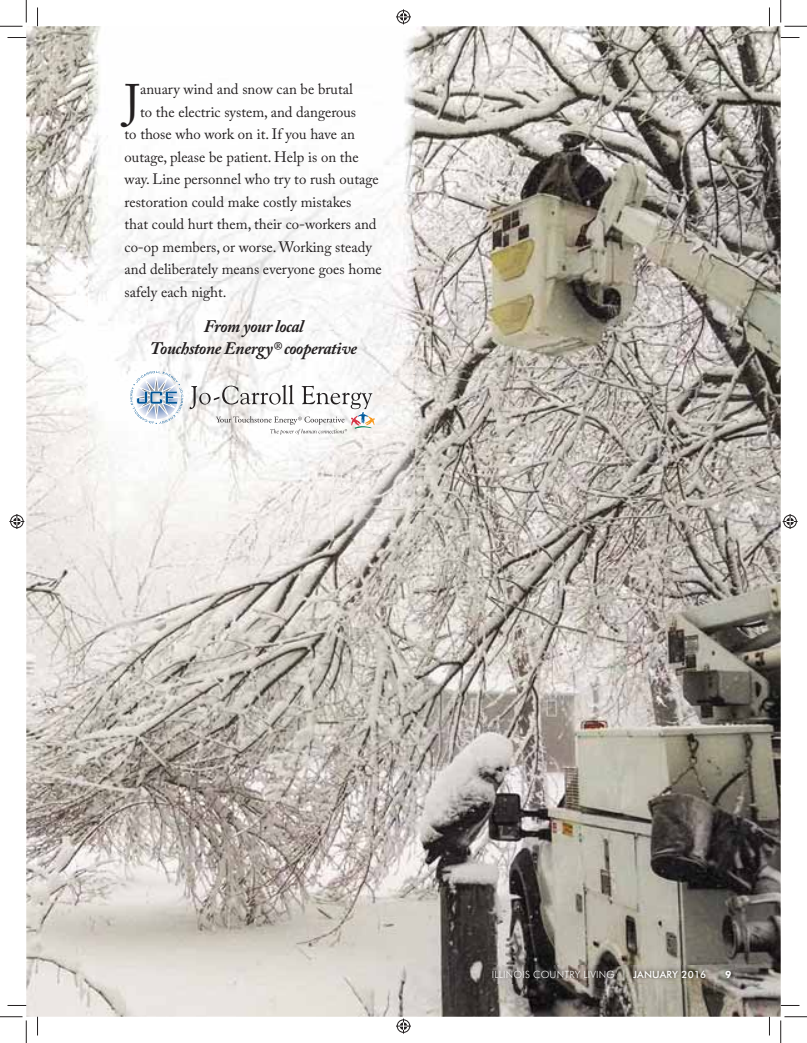
<style>
.page{position:relative;width:807px;height:1043px;background:#fff}
.page>*{position:absolute;margin:0;border:0;box-sizing:border-box;transform-origin:0 0}
.t1{font:46.62px "Adobe Caslon Pro";color:#231f20}
.t2{font:italic 700 17.5px/22.5px "Adobe Caslon Pro";letter-spacing:-.02em;color:#231f20;text-align:center}
.t3{font:15px "Adobe Caslon Pro";color:#231f20}
.t4{font:300 10px "Futura BT";letter-spacing:.02em;color:#fff}
.t5{font:700 10px "Futura BT";color:#fff}
.s1{font-weight:500}
</style>
<div class="page">
<img style="left:26px;top:26px;width:754px;height:990px">
<img style="left:488px;top:965px;width:246px;height:18px">
<img style="left:89px;top:26px;width:325px;height:512px">
<svg style="left:130px;top:371px;width:53px;height:53px"></svg>
<svg style="left:189px;top:385px;width:185px;height:49px"></svg>
<svg style="left:8px;top:37px;width:18px;height:1px"></svg>
<svg style="left:780px;top:37px;width:19px;height:1px"></svg>
<svg style="left:8px;top:1005px;width:18px;height:1px"></svg>
<svg style="left:780px;top:1004px;width:19px;height:2px"></svg>
<svg style="left:37px;top:8px;width:1px;height:18px"></svg>
<svg style="left:37px;top:1016px;width:1px;height:19px"></svg>
<svg style="left:769px;top:8px;width:1px;height:18px"></svg>
<svg style="left:768px;top:1016px;width:2px;height:19px"></svg>
<svg style="left:0;top:0;width:27px;height:27px"></svg>
<svg style="left:0;top:1016px;width:27px;height:26px"></svg>
<svg style="left:780px;top:0;width:26px;height:27px"></svg>
<svg style="left:780px;top:1016px;width:26px;height:26px"></svg>
<svg style="left:396px;top:9px;width:15px;height:15px"></svg>
<svg style="left:396px;top:1018px;width:15px;height:15px"></svg>
<svg style="left:9px;top:514px;width:15px;height:15px"></svg>
<svg style="left:782px;top:514px;width:15px;height:15px"></svg>
<h1 class="t1" style="left:124px;top:84px;width:17px">J</h1>
<p class="t3" style="left:140px;top:84px;width:214px">anuary wind and snow can be brutal</p>
<p class="t3" style="left:140px;top:106px;width:217px">to the electric system, and dangerous</p>
<p class="t3" style="left:125px;top:129px;width:232px">to those who work on it. If you have an</p>
<p class="t3" style="left:125px;top:151px;width:235px">outage, please be patient. Help is on the</p>
<p class="t3" style="left:125px;top:174px;width:255px">way. Line personnel who try to rush outage</p>
<p class="t3" style="left:125px;top:196px;width:228px">restoration could make costly mistakes</p>
<p class="t3" style="left:125px;top:219px;width:253px">that could hurt them, their co-workers and</p>
<p class="t3" style="left:125px;top:241px;width:249px">co-op members, or worse. Working steady</p>
<p class="t3" style="left:125px;top:264px;width:259px">and deliberately means everyone goes home</p>
<p class="t3" style="left:125px;top:286px;width:103px">safely each night.</p>
<p class="t2" style="left:150px;top:314px;width:208px">From your local<br>Touchstone Energy® cooperative</p>
<p class="t4" style="left:491px;top:967px;width:216px">ILLINOIS COUNTRY LIVING | <span class="s1">JANUARY 2016</span></p>
<p class="t5" style="left:724px;top:967px;width:8px">9</p>
</div>
